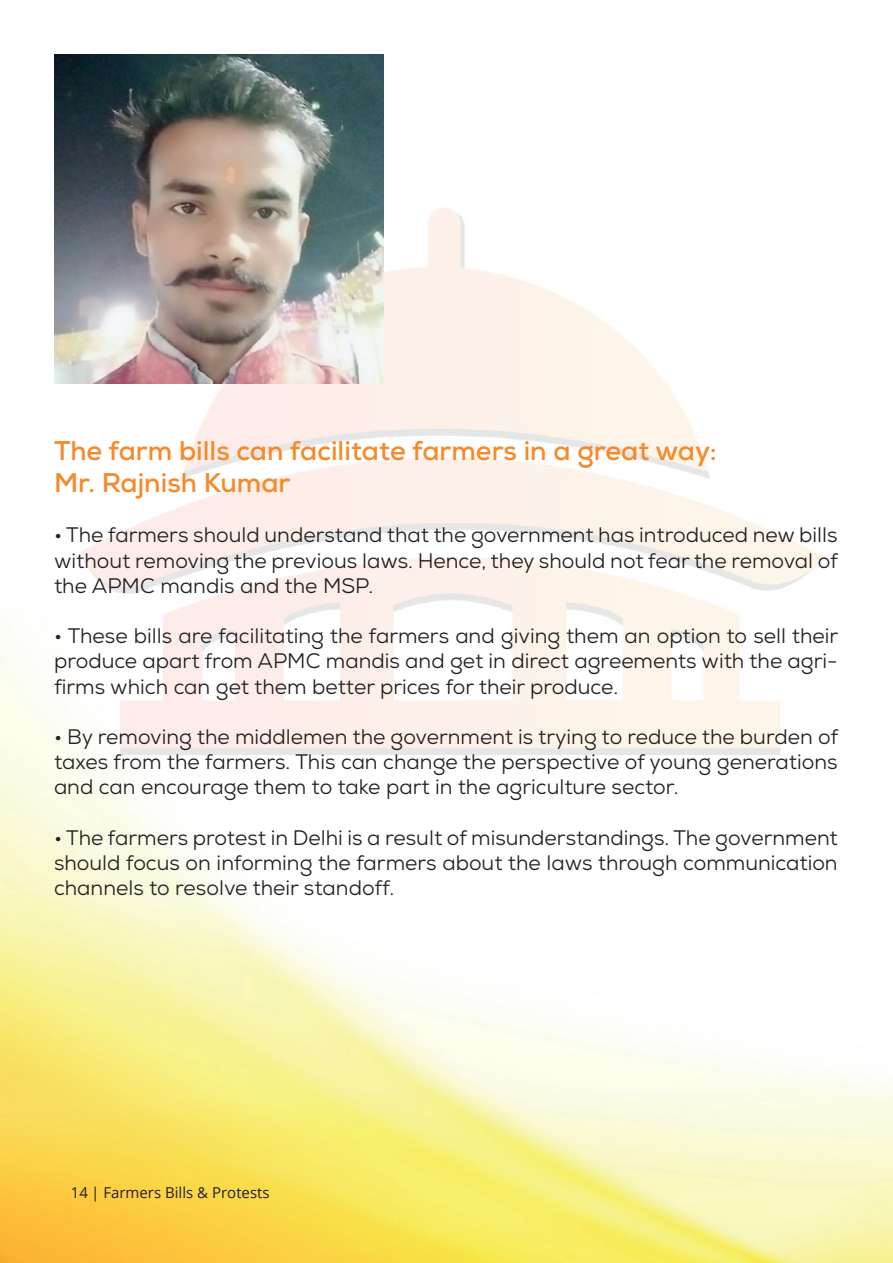
<style>
.page{position:relative;width:893px;height:1263px;background:#fff}
.page>*{position:absolute;margin:0;border:0;box-sizing:border-box;transform-origin:0 0}
.t1{font:700 27px/32.4px "Nexa";color:#f6892b}
.t2{font:21px/25.2px "Nexa";color:#231f20;text-align:justify}
.t3{font:15px "Open Sans";color:#231f20}
</style>
<div class="page">
<img style="left:0;top:638px;width:893px;height:625px">
<img style="left:54px;top:54px;width:785px;height:891px">
<img style="left:54px;top:54px;width:329px;height:329px">
<p class="t1" style="left:54px;top:434px;width:664px">The farm bills can facilitate farmers in a great way:<br>Mr. Rajnish Kumar</p>
<p class="t2" style="left:54px;top:522px;width:786px">• The farmers should understand that the government has introduced new bills without removing the previous laws. Hence, they should not fear the removal of the APMC mandis and the MSP.</p>
<p class="t2" style="left:54px;top:623px;width:786px">• These bills are facilitating the farmers and giving them an option to sell their produce apart from APMC mandis and get in direct agreements with the agri&shy;firms which can get them better prices for their produce.</p>
<p class="t2" style="left:54px;top:724px;width:786px">• By removing the middlemen the government is trying to reduce the burden of taxes from the farmers. This can change the perspective of young generations and can encourage them to take part in the agriculture sector.</p>
<p class="t2" style="left:54px;top:825px;width:785px">• The farmers protest in Delhi is a result of misunderstandings. The government should focus on informing the farmers about the laws through communication channels to resolve their standoff.</p>
<p class="t3" style="left:71px;top:1182px;width:200px">14 | Farmers Bills &amp; Protests</p>
</div>
